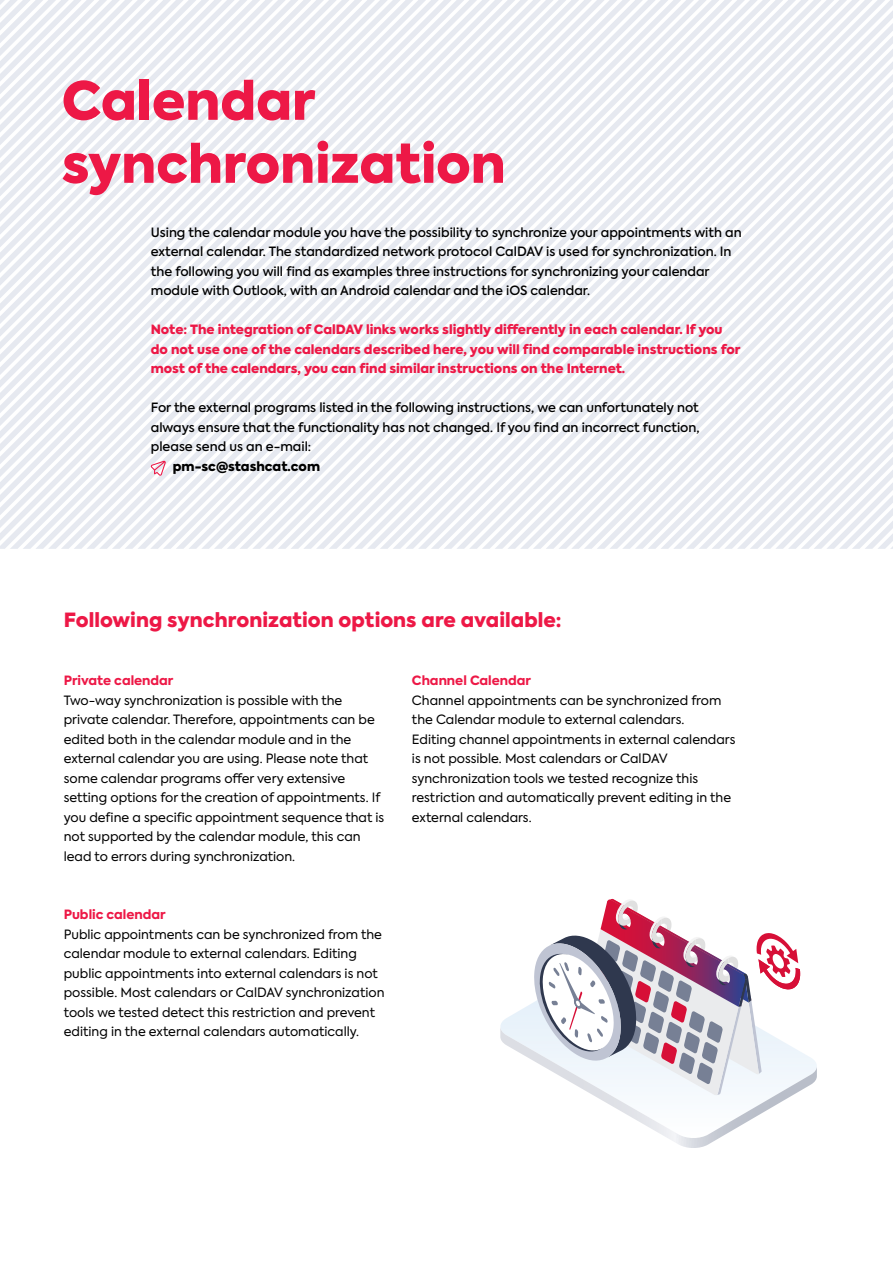
<style>
.page{position:relative;width:893px;height:1263px;background:#fff}
.page>*{position:absolute;margin:0;border:0;box-sizing:border-box;transform-origin:0 0}
.Headline_Innen_35pt{font:900 52.5px/63px "Axiforma";color:#ed1846}
.Zwischenheadline_1_13pt{font:900 19.5px "Axiforma";letter-spacing:.005em;color:#ed1846}
.Fließtext{font:12.75px/19.5px "Axiforma";color:#000}
.Schraffur_Fließtext_medium{font:500 12.75px/19.5px "Axiforma";color:#000}
.Fließtext-2{font:900 12.75px/19.5px "Axiforma";color:#ed1846}
.Zwischenheadline_2_8_5pt{font:800 12.75px "Axiforma";color:#ed1846}
.Fließtext-3{font:900 12.75px "Axiforma";color:#000}
</style>
<div class="page">
<svg style="left:10px;top:0;width:13px;height:549px;fill:#e7eaf1"></svg>
<svg style="left:23px;top:0;width:12px;height:549px;fill:#e7eaf1"></svg>
<svg style="left:35px;top:0;width:13px;height:549px;fill:#e7eaf1"></svg>
<svg style="left:48px;top:0;width:13px;height:549px;fill:#e7eaf1"></svg>
<svg style="left:138px;top:0;width:755px;height:549px;fill:#e7eaf0"></svg>
<svg style="left:151px;top:12px;width:742px;height:537px;fill:#e7eaf0"></svg>
<svg style="left:164px;top:25px;width:729px;height:524px;fill:#e7eaf0"></svg>
<svg style="left:176px;top:38px;width:717px;height:511px;fill:#e7e9f0"></svg>
<svg style="left:189px;top:51px;width:704px;height:498px;fill:#e7eaf1"></svg>
<svg style="left:202px;top:63px;width:691px;height:486px;fill:#e8ebf1"></svg>
<svg style="left:215px;top:76px;width:678px;height:473px;fill:#e7eaf0"></svg>
<svg style="left:227px;top:89px;width:666px;height:460px;fill:#e7eaf0"></svg>
<svg style="left:240px;top:102px;width:653px;height:447px;fill:#e7eaf0"></svg>
<svg style="left:253px;top:114px;width:640px;height:435px;fill:#e8ebf1"></svg>
<svg style="left:266px;top:127px;width:627px;height:422px;fill:#e8ebf1"></svg>
<svg style="left:279px;top:140px;width:614px;height:409px;fill:#e7eaf0"></svg>
<svg style="left:291px;top:153px;width:602px;height:396px;fill:#e7eaf0"></svg>
<svg style="left:304px;top:165px;width:589px;height:384px;fill:#e8ebf1"></svg>
<svg style="left:317px;top:178px;width:576px;height:371px;fill:#e8ebf1"></svg>
<svg style="left:330px;top:191px;width:563px;height:358px;fill:#e7eaf0"></svg>
<svg style="left:342px;top:204px;width:551px;height:345px;fill:#e7eaf1"></svg>
<svg style="left:355px;top:216px;width:538px;height:333px;fill:#e7eaf0"></svg>
<svg style="left:368px;top:229px;width:525px;height:320px;fill:#e7eaf0"></svg>
<svg style="left:381px;top:242px;width:512px;height:307px;fill:#e7eaf0"></svg>
<svg style="left:393px;top:255px;width:500px;height:294px;fill:#e7eaf1"></svg>
<svg style="left:406px;top:267px;width:487px;height:282px;fill:#e7eaf0"></svg>
<svg style="left:419px;top:280px;width:474px;height:269px;fill:#e7eaf1"></svg>
<svg style="left:432px;top:293px;width:461px;height:256px;fill:#e7eaf0"></svg>
<svg style="left:444px;top:306px;width:449px;height:243px;fill:#e7eaf1"></svg>
<svg style="left:457px;top:318px;width:436px;height:231px;fill:#e7eaf1"></svg>
<svg style="left:470px;top:331px;width:423px;height:218px;fill:#e7eaf1"></svg>
<svg style="left:483px;top:344px;width:76px;height:205px;fill:#e7eaf1"></svg>
<svg style="left:495px;top:357px;width:64px;height:192px;fill:#e7eaf1"></svg>
<svg style="left:508px;top:369px;width:51px;height:180px;fill:#e7eaf1"></svg>
<svg style="left:521px;top:382px;width:38px;height:167px;fill:#e7eaf1"></svg>
<svg style="left:534px;top:395px;width:25px;height:154px;fill:#e7eaf0"></svg>
<svg style="left:546px;top:408px;width:13px;height:141px;fill:#e7eaf0"></svg>
<svg style="left:559px;top:342px;width:334px;height:207px"></svg>
<svg style="left:500px;top:899px;width:317px;height:249px"></svg>
<svg style="left:151px;top:461px;width:15px;height:15px"></svg>
<p class="Headline_Innen_35pt" style="left:62px;top:70px;width:445px">Calendar synchronization</p>
<p class="Schraffur_Fließtext_medium" style="left:151px;top:223px;width:592px">Using the calendar module you have the possibility to synchronize your appointments with an external calendar. The standardized network protocol CalDAV is used for synchronization. In the following you will find as examples three instructions for synchronizing your calendar module with Outlook, with an Android calendar and the iOS calendar.</p>
<p class="Fließtext-2" style="left:151px;top:320px;width:591px">Note: The integration of CalDAV links works slightly differently in each calendar. If you do not use one of the calendars described here, you will find comparable instructions for most of the calendars, you can find similar instructions on the Internet.</p>
<p class="Schraffur_Fließtext_medium" style="left:151px;top:398px;width:550px;text-align:justify">For the external programs listed in the following instructions, we can unfortunately not always ensure that the functionality has not changed. If you find an incorrect function, please send us an e-mail:</p>
<p class="Fließtext-3" style="left:173px;top:457px;width:149px">pm-sc@stashcat.com</p>
<p class="Zwischenheadline_1_13pt" style="left:64px;top:606px;width:499px">Following synchronization options are available:</p>
<p class="Zwischenheadline_2_8_5pt" style="left:64px;top:672px;width:111px">Private calendar</p>
<p class="Fließtext" style="left:64px;top:691px;width:322px">Two-way synchronization is possible with the private calendar. Therefore, appointments can be edited both in the calendar module and in the external calendar you are using. Please note that some calendar programs offer very extensive setting options for the creation of appointments. If you define a specific appointment sequence that is not supported by the calendar module, this can lead to errors during synchronization.</p>
<p class="Zwischenheadline_2_8_5pt" style="left:64px;top:906px;width:103px">Public calendar</p>
<p class="Fließtext" style="left:64px;top:925px;width:322px">Public appointments can be synchronized from the calendar module to external calendars. Editing public appointments into external calendars is not possible. Most calendars or CalDAV synchronization tools we tested detect this restriction and prevent editing in the external calendars automatically.</p>
<p class="Zwischenheadline_2_8_5pt" style="left:412px;top:672px;width:121px">Channel Calendar</p>
<p class="Fließtext" style="left:412px;top:691px;width:311px">Channel appointments can be synchronized from the Calendar module to external calendars.</p>
<p class="Fließtext" style="left:412px;top:730px;width:325px">Editing channel appointments in external calendars is not possible. Most calendars or CalDAV synchronization tools we tested recognize this restriction and automatically prevent editing in the external calendars.</p>
</div>
